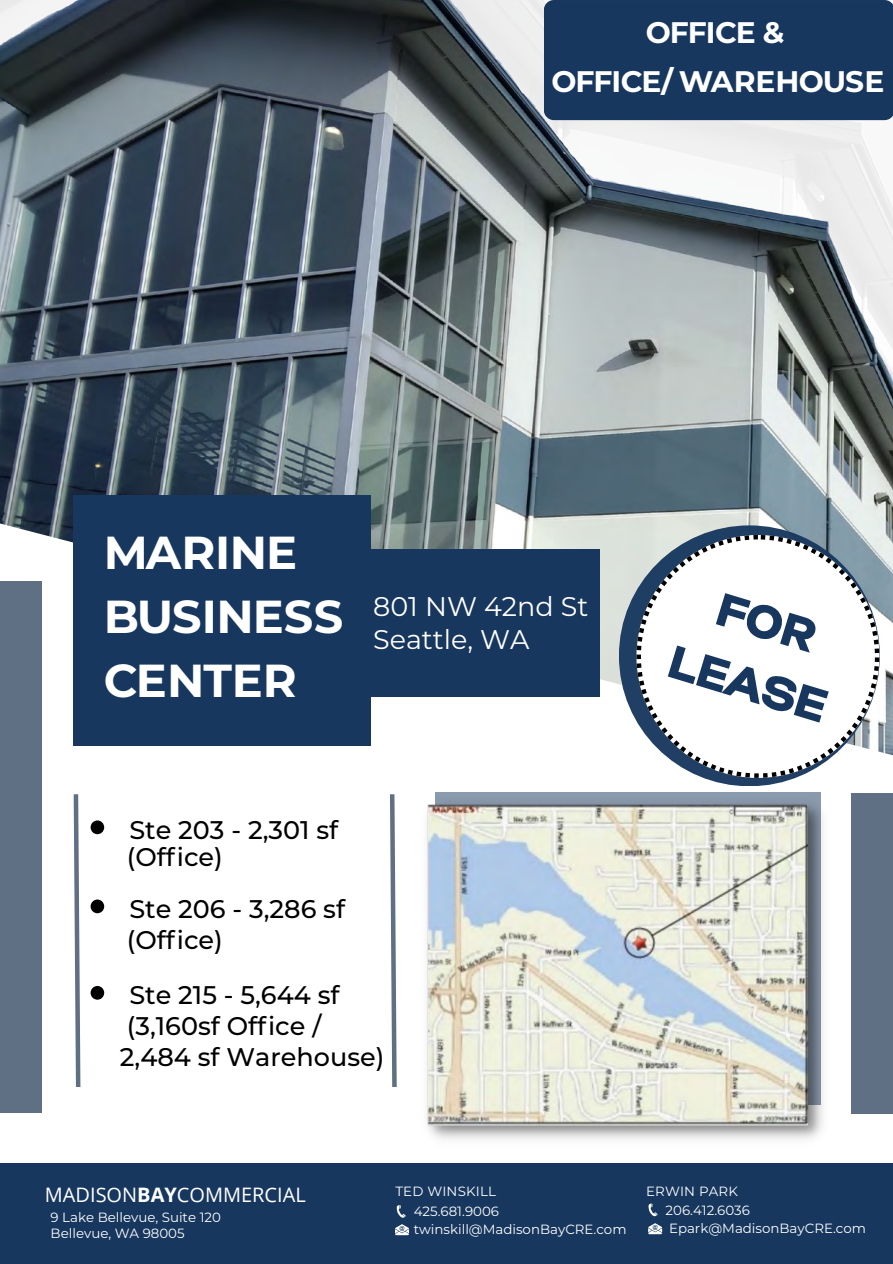
<style>
.page{position:relative;width:893px;height:1264px;background:#fff}
.page>*{position:absolute;margin:0;border:0;box-sizing:border-box;transform-origin:0 0}
.t1{font:700 46.2px/64.1px "Montserrat";letter-spacing:-.01em;color:#fff}
.t2{font:46.2px/64.1px "Gabriel Sans Trial Black";color:#17375e;text-align:center}
.t3{font:700 29.7px/48.3px "Montserrat";letter-spacing:-.035em;color:#fff;text-align:center}
.t4{font:27px/32.4px "Montserrat";color:#fff}
.t5{font:500 25.5px/30.6px "Montserrat";color:#000}
.t6{font:19.95px "Open Sans";color:#fff}
.t7{font:13.35px/18.3px "Montserrat";color:#fff}
.s1{font-size:75px}
.s2{font-weight:700}
</style>
<div class="page">
<img style="left:0;top:0;width:892px;height:523px">
<svg style="left:0;top:523px;width:892px;height:591px"></svg>
<div style="left:74px;top:495px;width:297px;height:250px;background:#17375e"></div>
<div style="left:364px;top:549px;width:236px;height:147px;background:#17375e"></div>
<div style="left:851px;top:792px;width:41px;height:321px;background:#5f6f84"></div>
<img style="left:420px;top:797px;width:408px;height:343px">
<svg style="left:71px;top:789px;width:12px;height:302px"></svg>
<div style="left:0;top:581px;width:42px;height:531px;background:#5f6f84"></div>
<svg style="left:387px;top:789px;width:12px;height:302px"></svg>
<div style="left:619px;top:525px;width:260px;height:261px;background:#1f3e63;border-radius:130px"></div>
<svg style="left:636px;top:535px;width:243px;height:243px;background:#e0e3e6"></svg>
<div style="left:543px;top:0;width:349px;height:120px;background:#17375e"></div>
<div style="left:0;top:1163px;width:892px;height:100px;background:#17375e"></div>
<svg style="left:395px;top:1224px;width:14px;height:11px"></svg>
<svg style="left:396px;top:1205px;width:9px;height:12px"></svg>
<svg style="left:648px;top:1203px;width:9px;height:13px"></svg>
<svg style="left:648px;top:1223px;width:14px;height:11px"></svg>
<h2 class="t3" style="left:551px;top:8px;width:334px">OFFICE &amp;<br>OFFICE/ WAREHOUSE</h2>
<h1 class="t1" style="left:104px;top:520px;width:241px">MARINE<br>BUSINESS<br>CENTER</h1>
<h3 class="t4" style="left:373px;top:591px;width:217px">801 NW 42nd St<br>Seattle, WA</h3>
<h3 class="t5" style="left:127px;top:817px;width:213px;line-height:27px;text-indent:-41px"><span class="s1">•</span> Ste 203 - 2,301 sf (Office)</h3>
<h3 class="t5" style="left:127px;top:894px;width:220px;text-indent:-41px"><span class="s1">•</span> Ste 206 - 3,286 sf (Office)</h3>
<h1 class="t2" style="left:698px;top:573px;width:163px;rotate:17deg">FOR<br>LEASE</h1>
<h3 class="t5" style="left:120px;top:980px;width:266px;text-indent:-34px"><span class="s1">•</span> Ste 215 - 5,644 sf (3,160sf Office /<br>2,484 sf Warehouse)</h3>
<h3 class="t6" style="left:45px;top:1183px;width:262px">MADISON<span class="s2">BAY</span>COMMERCIAL</h3>
<p class="t7" style="left:51px;top:1209px;width:172px;line-height:16px">9 Lake Bellevue, Suite 120<br>Bellevue, WA 98005</p>
<p class="t7" style="left:395px;top:1182px;width:102px">TED WINSKILL</p>
<p class="t7" style="left:665px;top:1182px;width:202px;text-indent:-20px">ERWIN PARK<br>206.412.6036<br>Epark@MadisonBayCRE.com</p>
<p class="t7" style="left:413px;top:1202px;width:214px">425.681.9006 twinskill@MadisonBayCRE.com</p>
</div>
